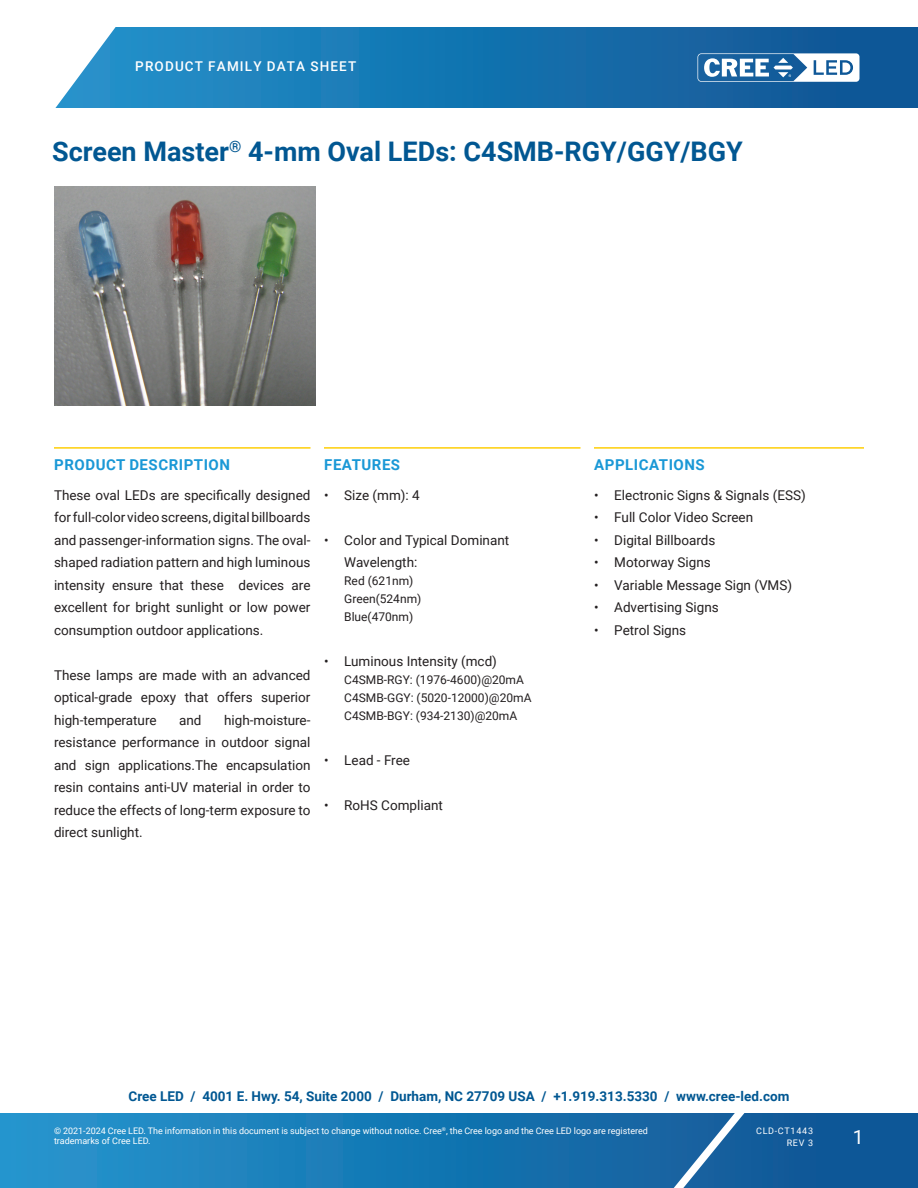
<style>
.page{position:relative;width:918px;height:1188px;background:#fff}
.page>*{position:absolute;margin:0;border:0;box-sizing:border-box;transform-origin:0 0}
.doc_title{font:700 27px "Roboto";color:#015792}
.t1{font:19.5px "Roboto";color:#fff}
.Section_heading_top_rule{font:700 15px "Roboto";letter-spacing:.035em;color:#1a98d6}
.Text_justify{font:13.5px/22.5px "Roboto";color:#231f20;text-align:justify}
.t2{font:700 13.5px "Roboto";color:#015792}
.t3{font:500 13.5px "Roboto";letter-spacing:.085em;color:#fff}
.bullet_2{font:12px "Roboto";color:#231f20}
.t4{font:9px/10.8px "Roboto";color:#fff}
.t5{font:9px/12px "Roboto";letter-spacing:.085em;color:#fff;text-align:right}
</style>
<div class="page">
<svg style="left:0;top:1113px;width:918px;height:75px;background:#1876b2"></svg>
<svg style="left:644px;top:1113px;width:117px;height:75px;background:#296da6"></svg>
<svg style="left:55px;top:27px;width:863px;height:81px;background:#2078b2"></svg>
<svg style="left:697px;top:53px;width:162px;height:29px"></svg>
<hr style="left:54px;top:447px;width:256px;height:2px;background:#fece08">
<hr style="left:324px;top:447px;width:256px;height:2px;background:#fece08">
<hr style="left:594px;top:447px;width:270px;height:2px;background:#fece08">
<img style="left:54px;top:187px;width:261px;height:218px">
<p class="t3" style="left:135px;top:57px;width:222px">PRODUCT FAMILY DATA SHEET</p>
<p class="doc_title" style="left:52px;top:132px;width:692px">Screen Master<sup>®</sup> 4-mm Oval LEDs: C4SMB-RGY/GGY/BGY</p>
<p class="Section_heading_top_rule" style="left:54px;top:454px;width:177px">PRODUCT DESCRIPTION</p>
<p class="Text_justify" style="left:54px;top:483px;width:258px">These oval LEDs are specifically designed for full-color video screens, digital billboards and passenger-information signs. The oval&shy;shaped radiation pattern and high luminous intensity ensure that these devices are excellent for bright sunlight or low power consumption outdoor applications.</p>
<p class="Text_justify" style="left:54px;top:663px;width:258px">These lamps are made with an advanced optical-grade epoxy that offers superior high-temperature</p>
<p class="Text_justify" style="left:54px;top:708px;width:258px;text-indent:170px">high-moisture&shy;resistance performance in outdoor signal and sign applications.The encapsulation resin contains anti-UV material in order to reduce the effects of long-term exposure to direct sunlight.</p>
<p class="Text_justify" style="left:179px;top:708px;width:24px">and</p>
<p class="Section_heading_top_rule" style="left:324px;top:454px;width:77px">FEATURES</p>
<p class="Text_justify" style="left:324px;top:483px;width:97px">• Size (mm): 4</p>
<p class="Text_justify" style="left:344px;top:528px;width:167px;text-indent:-20px">• Color and Typical Dominant<br>Wavelength:</p>
<p class="bullet_2" style="left:344px;top:572px;width:71px">Red (621nm)</p>
<p class="bullet_2" style="left:344px;top:590px;width:79px">Green(524nm)</p>
<p class="bullet_2" style="left:344px;top:608px;width:71px">Blue(470nm)</p>
<p class="Text_justify" style="left:324px;top:649px;width:175px">• Luminous Intensity (mcd)</p>
<p class="bullet_2" style="left:344px;top:671px;width:181px">C4SMB-RGY: (1976-4600)@20mA</p>
<p class="bullet_2" style="left:344px;top:689px;width:189px">C4SMB-GGY: (5020-12000)@20mA</p>
<p class="bullet_2" style="left:344px;top:707px;width:175px">C4SMB-BGY: (934-2130)@20mA</p>
<p class="Text_justify" style="left:324px;top:748px;width:88px">• Lead - Free</p>
<p class="Text_justify" style="left:324px;top:793px;width:120px">• RoHS Compliant</p>
<p class="Section_heading_top_rule" style="left:594px;top:454px;width:112px">APPLICATIONS</p>
<p class="Text_justify" style="left:594px;top:483px;width:213px">• Electronic Signs &amp; Signals (ESS)</p>
<p class="Text_justify" style="left:594px;top:505px;width:161px">• Full Color Video Screen</p>
<p class="Text_justify" style="left:594px;top:528px;width:123px">• Digital Billboards</p>
<p class="Text_justify" style="left:594px;top:550px;width:118px">• Motorway Signs</p>
<p class="Text_justify" style="left:594px;top:573px;width:200px">• Variable Message Sign (VMS)</p>
<p class="Text_justify" style="left:594px;top:595px;width:126px">• Advertising Signs</p>
<p class="Text_justify" style="left:594px;top:618px;width:94px">• Petrol Signs</p>
<p class="t2" style="left:129px;top:1087px;width:662px">Cree LED / 4001 E. Hwy. 54, Suite 2000 / Durham, NC 27709 USA / +1.919.313.5330 / www.cree-led.com</p>
<p class="t4" style="left:54px;top:1125px;width:595px">© 2021-2024 Cree LED. The information in this document is subject to change without notice. Cree<sup>®</sup>, the Cree logo and the Cree LED logo are registered trademarks of Cree LED.</p>
<p class="t5" style="left:756px;top:1124px;width:58px">CLD-CT1443<br>REV 3</p>
<h2 class="t1" style="left:853px;top:1123px;width:12px">1</h2>
</div>
